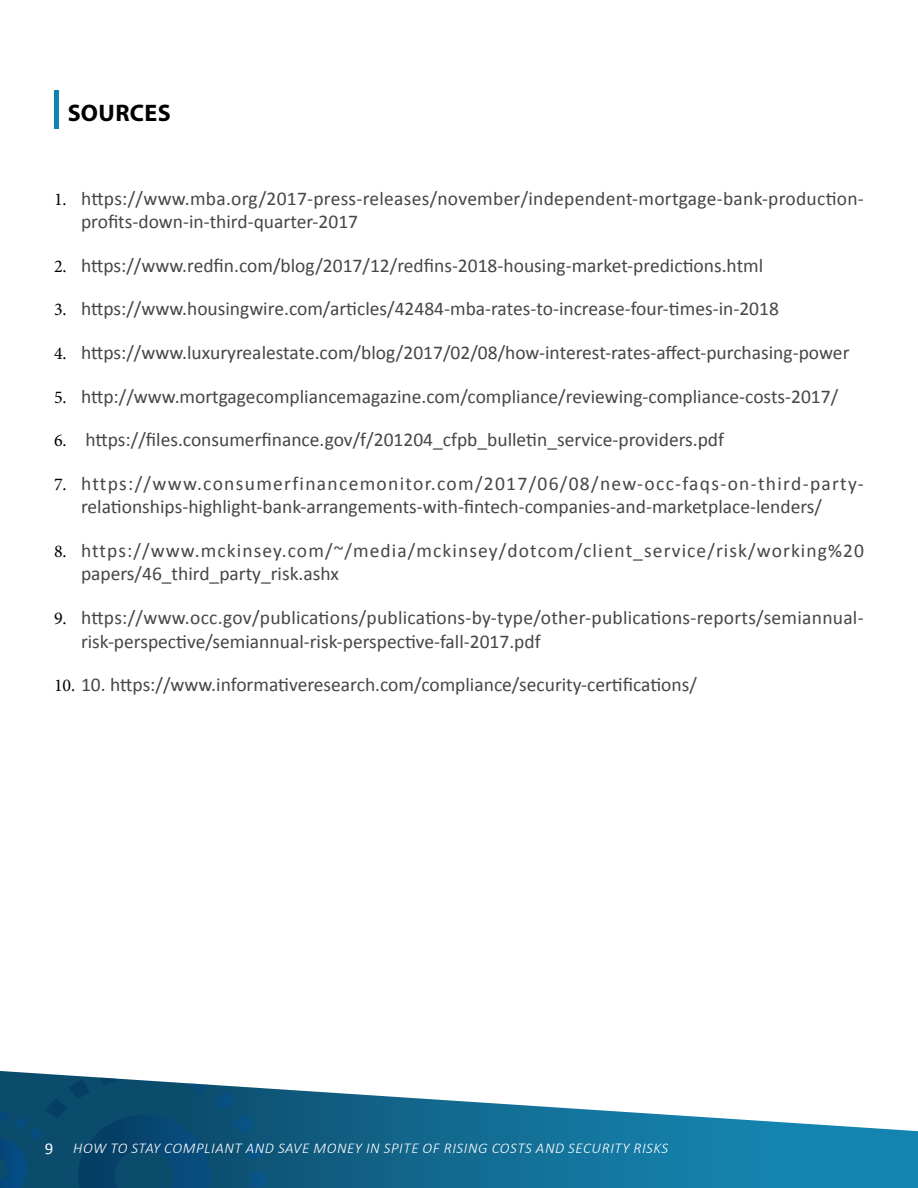
<style>
.page{position:relative;width:918px;height:1188px;background:#fff}
.page>*{position:absolute;margin:0;border:0;box-sizing:border-box;transform-origin:0 0}
.t1{font:700 24px "Myriad Pro";letter-spacing:.015em;color:#000}
.t2{font:19.5px/23.4px "Calibri";color:#474647}
.t3{font:19.5px/23.4px "Calibri";letter-spacing:.055em;color:#474647}
.t4{font:italic 300 15px "Calibri";letter-spacing:.04em;color:#fff}
.s1{font-family:"Minion Pro";font-size:18px;color:#000}
.s2{font-weight:400;font-style:normal;font-size:16.5px}
</style>
<div class="page">
<svg style="left:267px;top:1088px;width:651px;height:100px"></svg>
<svg style="left:0;top:1071px;width:267px;height:117px;background:#1c587a"></svg>
<hr style="left:54px;top:90px;width:4px;height:39px;background:#0e84b1">
<p class="t1" style="left:68px;top:98px;width:104px">SOURCES</p>
<p class="t2" style="left:81px;top:186px;width:784px;text-indent:-27px"><span class="s1">1.</span> https://www.mba.org/2017-press-releases/november/independent-mortgage-bank-production&shy;profits-down-in-third-quarter-2017</p>
<p class="t2" style="left:54px;top:253px;width:711px"><span class="s1">2.</span> https://www.redfin.com/blog/2017/12/redfins-2018-housing-market-predictions.html</p>
<p class="t2" style="left:54px;top:297px;width:726px"><span class="s1">3.</span> https://www.housingwire.com/articles/42484-mba-rates-to-increase-four-times-in-2018</p>
<p class="t2" style="left:54px;top:340px;width:797px"><span class="s1">4.</span> https://www.luxuryrealestate.com/blog/2017/02/08/how-interest-rates-affect-purchasing-power</p>
<p class="t2" style="left:54px;top:384px;width:786px"><span class="s1">5.</span> http://www.mortgagecompliancemagazine.com/compliance/reviewing-compliance-costs-2017/</p>
<p class="t2" style="left:54px;top:428px;width:672px"><span class="s1">6.</span> https://files.consumerfinance.gov/f/201204_cfpb_bulletin_service-providers.pdf</p>
<p class="t2" style="left:81px;top:471px;width:784px;text-indent:-27px"><span class="s1">7.</span> https://www.consumerfinancemonitor.com/2017/06/08/new-occ-faqs-on-third-party&shy;relationships-highlight-bank-arrangements-with-fintech-companies-and-marketplace-lenders/</p>
<p class="t3" style="left:81px;top:538px;width:785px;text-indent:-27px"><span class="s1">8.</span> https://www.mckinsey.com/~/media/mckinsey/dotcom/client_service/risk/working%20 papers/46_third_party_risk.ashx</p>
<p class="t2" style="left:81px;top:605px;width:784px;text-indent:-27px"><span class="s1">9.</span> https://www.occ.gov/publications/publications-by-type/other-publications-reports/semiannual&shy;risk-perspective/semiannual-risk-perspective-fall-2017.pdf</p>
<p class="t2" style="left:54px;top:672px;width:644px"><span class="s1">10.</span> 10. https://www.informativeresearch.com/compliance/security-certifications/</p>
<p class="t4" style="left:45px;top:1139px;width:625px"><span class="s2">9</span> HOW TO STAY COMPLIANT AND SAVE MONEY IN SPITE OF RISING COSTS AND SECURITY RISKS</p>
</div>
